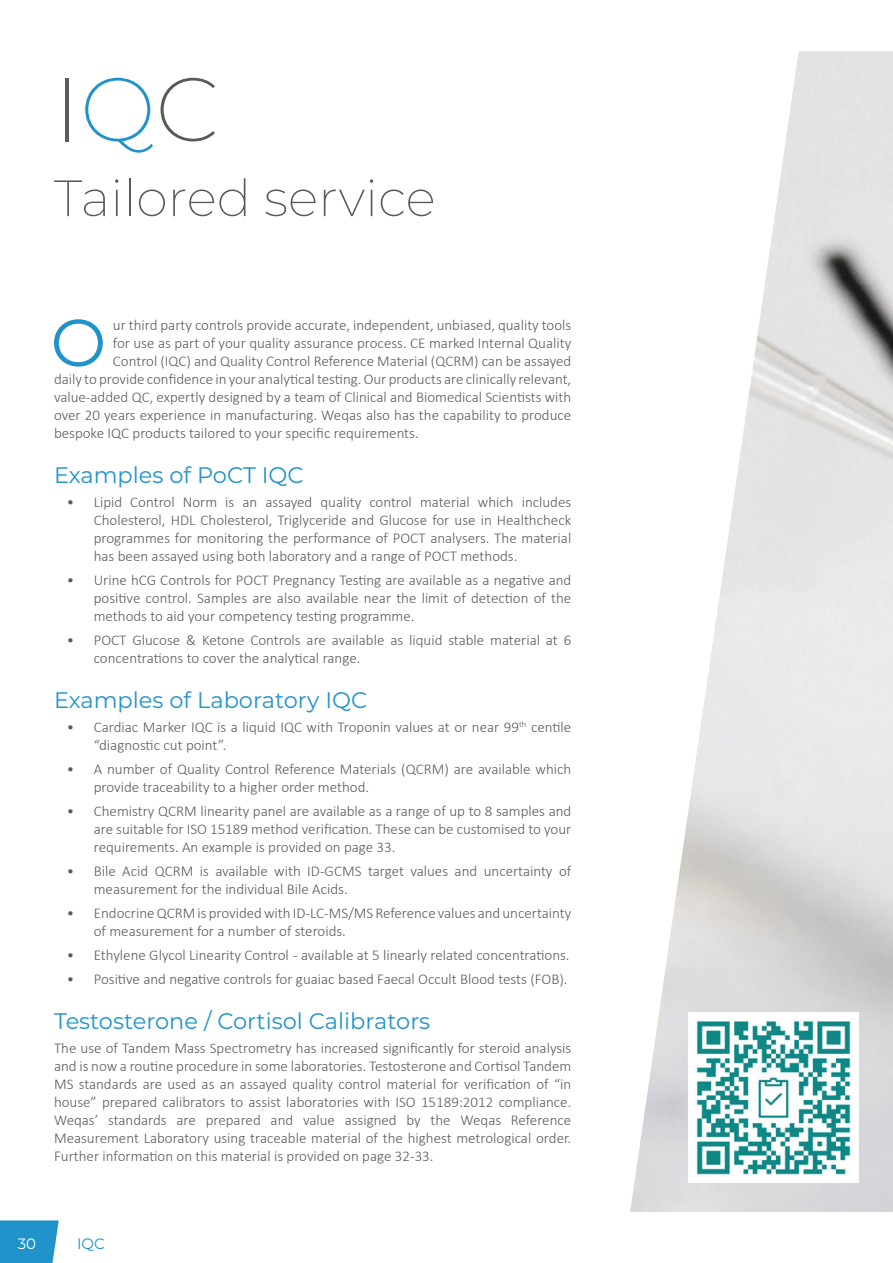
<style>
.page{position:relative;width:893px;height:1263px;background:#fff}
.page>*{position:absolute;margin:0;border:0;box-sizing:border-box;transform-origin:0 0}
.t1{font:200 90px "Montserrat";color:#5a5b59}
.t2{font:66.45px "Montserrat";color:#2193cb}
.t3{font:200 51px "Montserrat";color:#5a5b59}
.t4{font:22.5px "Montserrat";color:#2193cb}
.t5{font:300 15px/18px "Calibri";color:#5a5b59}
.t6{font:15px "Montserrat";color:#2193cb}
.t7{font:15px "Montserrat";color:#fff}
.s1{color:#2193cb}
</style>
<div class="page">
<svg style="left:630px;top:51px;width:263px;height:1161px"></svg>
<svg style="left:0;top:1220px;width:59px;height:43px;background:#309ace"></svg>
<img style="left:689px;top:1012px;width:170px;height:170px">
<h1 class="t1" style="left:54px;top:49px;width:167px">I<span class="s1">Q</span>C</h1>
<h3 class="t3" style="left:54px;top:164px;width:383px">Tailored service</h3>
<h2 class="t2" style="left:51px;top:297px;width:57px">O</h2>
<p class="t5" style="left:113px;top:316px;width:460px">ur third party controls provide accurate, independent, unbiased, quality tools</p>
<p class="t5" style="left:113px;top:334px;width:460px">for use as part of your quality assurance process. CE marked Internal Quality</p>
<p class="t5" style="left:113px;top:352px;width:460px">Control (IQC) and Quality Control Reference Material (QCRM) can be assayed</p>
<p class="t5" style="left:54px;top:370px;width:519px">daily to provide confidence in your analytical testing. Our products are clinically relevant,</p>
<p class="t5" style="left:54px;top:388px;width:519px">value-added QC, expertly designed by a team of Clinical and Biomedical Scientists with</p>
<p class="t5" style="left:54px;top:406px;width:519px">over 20 years experience in manufacturing. Weqas also has the capability to produce</p>
<p class="t5" style="left:54px;top:424px;width:366px">bespoke IQC products tailored to your specific requirements.</p>
<h3 class="t4" style="left:54px;top:460px;width:251px">Examples of PoCT IQC</h3>
<p class="t5" style="left:94px;top:493px;width:479px;text-align:justify;text-indent:-27px">• Lipid Control Norm is an assayed quality control material which includes Cholesterol, HDL Cholesterol, Triglyceride and Glucose for use in Healthcheck programmes for monitoring the performance of POCT analysers. The material has been assayed using both laboratory and a range of POCT methods.</p>
<p class="t5" style="left:94px;top:571px;width:479px;text-align:justify;text-indent:-27px">• Urine hCG Controls for POCT Pregnancy Testing are available as a negative and positive control. Samples are also available near the limit of detection of the methods to aid your competency testing programme.</p>
<p class="t5" style="left:94px;top:631px;width:479px;text-indent:-27px">• POCT Glucose &amp; Ketone Controls are available as liquid stable material at 6 concentrations to cover the analytical range.</p>
<h3 class="t4" style="left:54px;top:685px;width:315px">Examples of Laboratory IQC</h3>
<p class="t5" style="left:94px;top:718px;width:479px;text-indent:-27px">• Cardiac Marker IQC is a liquid IQC with Troponin values at or near 99<sup>th</sup> centile “diagnostic cut point”.</p>
<p class="t5" style="left:94px;top:760px;width:479px;text-indent:-27px">• A number of Quality Control Reference Materials (QCRM) are available which provide traceability to a higher order method.</p>
<p class="t5" style="left:94px;top:802px;width:479px;text-align:justify;text-indent:-27px">• Chemistry QCRM linearity panel are available as a range of up to 8 samples and are suitable for ISO 15189 method verification. These can be customised to your requirements. An example is provided on page 33.</p>
<p class="t5" style="left:94px;top:862px;width:479px;text-indent:-27px">• Bile Acid QCRM is available with ID-GCMS target values and uncertainty of measurement for the individual Bile Acids.</p>
<p class="t5" style="left:94px;top:904px;width:479px;text-indent:-27px">• Endocrine QCRM is provided with ID-LC-MS/MS Reference values and uncertainty of measurement for a number of steroids.</p>
<p class="t5" style="left:67px;top:946px;width:504px">• Ethylene Glycol Linearity Control - available at 5 linearly related concentrations.</p>
<p class="t5" style="left:67px;top:970px;width:502px">• Positive and negative controls for guaiac based Faecal Occult Blood tests (FOB).</p>
<h3 class="t4" style="left:54px;top:1006px;width:378px">Testosterone / Cortisol Calibrators</h3>
<p class="t5" style="left:54px;top:1039px;width:519px;text-align:justify">The use of Tandem Mass Spectrometry has increased significantly for steroid analysis and is now a routine procedure in some laboratories. Testosterone and Cortisol Tandem MS standards are used as an assayed quality control material for verification of “in house” prepared calibrators to assist laboratories with ISO 15189:2012 compliance.<br>Weqas’ standards are prepared and value assigned by the Weqas Reference Measurement Laboratory using traceable material of the highest metrological order.<br>Further information on this material is provided on page 32-33.</p>
<p class="t7" style="left:18px;top:1233px;width:20px">30</p>
<p class="t6" style="left:77px;top:1233px;width:29px">IQC</p>
</div>
